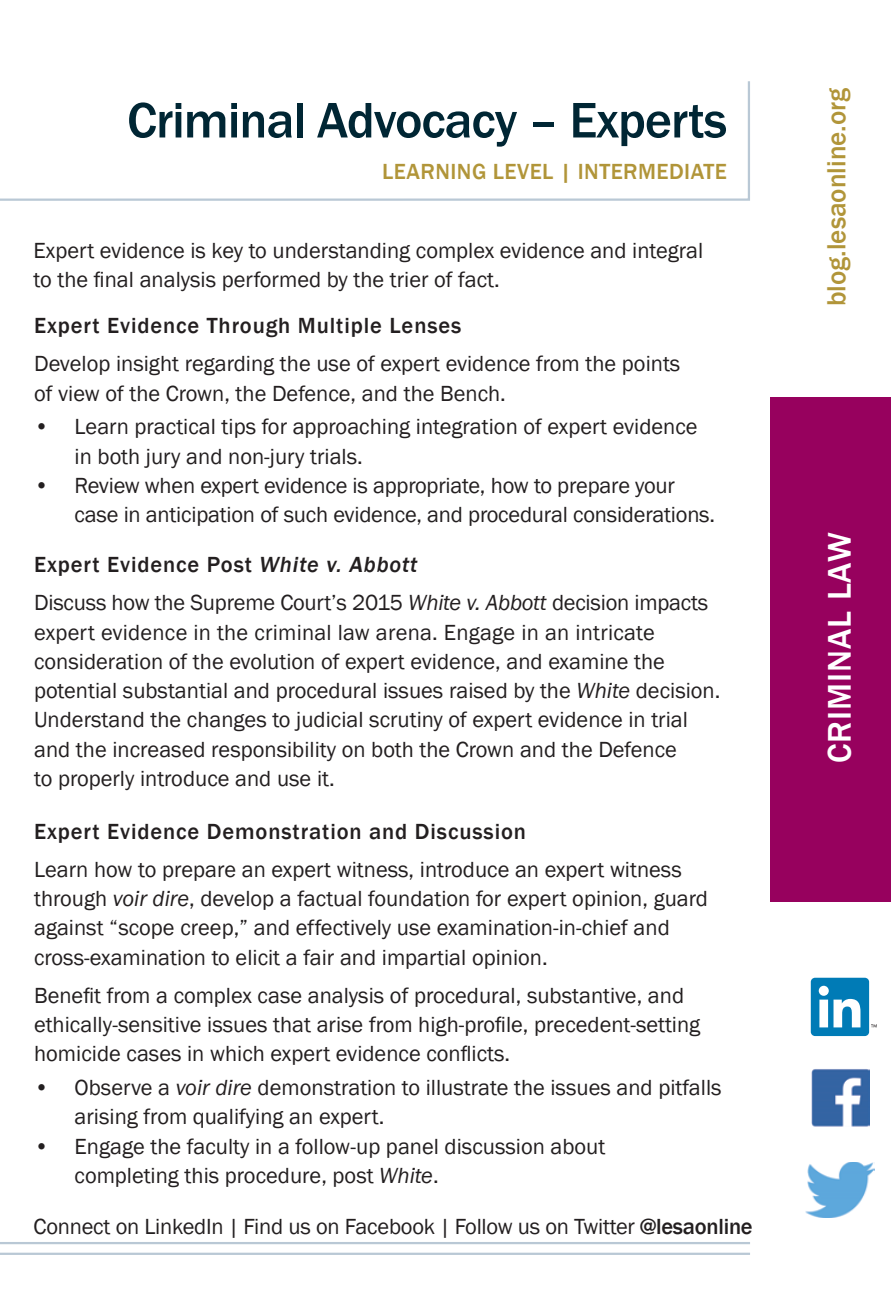
<style>
.page{position:relative;width:891px;height:1296px;background:#fff}
.page>*{position:absolute;margin:0;border:0;box-sizing:border-box;transform-origin:0 0}
.t1{font:500 51.75px "Franklin Gothic";letter-spacing:-.02em;color:#002634}
.t2{font:500 33.75px "Franklin Gothic";letter-spacing:.03em;color:#fff}
.t3{font:500 27px "Franklin Gothic";color:#b19539}
.t4{font:22.5px/29.2px "Franklin Gothic";color:#231f20}
.t5{font:500 22.5px "Franklin Gothic";letter-spacing:.04em;color:#231f20}
.t6{font:500 22.5px "Franklin Gothic";letter-spacing:.02em;color:#b19539}
.s1{font-weight:500}
.s2{font-weight:500;font-style:italic}
.s3{font-style:italic}
</style>
<div class="page">
<hr style="left:0;top:1253px;width:750px;height:2px;background:#b9c8d5">
<hr style="left:0;top:1242px;width:750px;height:2px;background:#b9c8d5">
<svg style="left:0;top:81px;width:750px;height:120px"></svg>
<div style="left:770px;top:397px;width:121px;height:504px;background:#97015e"></div>
<img style="left:811px;top:1069px;width:58px;height:58px">
<img style="left:806px;top:1162px;width:68px;height:56px">
<div style="left:811px;top:978px;width:58px;height:58px;background:#007bb6;border-radius:4px"></div>
<svg style="left:819px;top:986px;width:41px;height:41px"></svg>
<svg style="left:871px;top:1024px;width:6px;height:3px"></svg>
<h1 class="t1" style="left:127px;top:88px;width:602px">Criminal Advocacy – Experts</h1>
<p class="t6" style="left:382px;top:157px;width:346px">LEARNING LEVEL | INTERMEDIATE</p>
<p class="t4" style="left:34px;top:236px;width:671px">Expert evidence is key to understanding complex evidence and integral to the final analysis performed by the trier of fact.</p>
<p class="t5" style="left:34px;top:312px;width:429px">Expert Evidence Through Multiple Lenses</p>
<p class="t4" style="left:34px;top:350px;width:648px">Develop insight regarding the use of expert evidence from the points of view of the Crown, the Defence, and the Bench.</p>
<p class="t4" style="left:75px;top:413px;width:625px;text-indent:-40px">• Learn practical tips for approaching integration of expert evidence in both jury and non-jury trials.</p>
<p class="t4" style="left:75px;top:471px;width:642px;text-indent:-40px">• Review when expert evidence is appropriate, how to prepare your case in anticipation of such evidence, and procedural considerations.</p>
<p class="t4" style="left:34px;top:546px;width:676px;line-height:38.2px"><span class="s1">Expert Evidence Post</span> <span class="s2">White v. Abbott<br></span>Discuss how the Supreme Court’s 2015 <span class="s3">White v. Abbott</span> decision impacts</p>
<p class="t4" style="left:34px;top:618px;width:688px">expert evidence in the criminal law arena. Engage in an intricate consideration of the evolution of expert evidence, and examine the potential substantial and procedural issues raised by the <span class="s3">White</span> decision.<br>Understand the changes to judicial scrutiny of expert evidence in trial and the increased responsibility on both the Crown and the Defence<br>to properly introduce and use it.</p>
<p class="t5" style="left:34px;top:817px;width:493px">Expert Evidence Demonstration and Discussion</p>
<p class="t4" style="left:34px;top:855px;width:675px">Learn how to prepare an expert witness, introduce an expert witness through <span class="s3">voir dire</span>, develop a factual foundation for expert opinion, guard against “scope creep,” and effectively use examination-in-chief and cross-examination to elicit a fair and impartial opinion.</p>
<p class="t4" style="left:34px;top:981px;width:668px">Benefit from a complex case analysis of procedural, substantive, and ethically-sensitive issues that arise from high-profile, precedent-setting homicide cases in which expert evidence conflicts.</p>
<p class="t4" style="left:75px;top:1073px;width:649px;text-indent:-40px">• Observe a <span class="s3">voir dire</span> demonstration to illustrate the issues and pitfalls arising from qualifying an expert.</p>
<p class="t4" style="left:75px;top:1132px;width:532px;text-indent:-40px">• Engage the faculty in a follow-up panel discussion about completing this procedure, post <span class="s3">White</span>.</p>
<p class="t4" style="left:34px;top:1213px;width:721px">Connect on LinkedIn | Find us on Facebook | Follow us on Twitter <span class="s1">@lesaonline</span></p>
<p class="t3" style="left:820px;top:306px;width:220px;rotate:-90deg">blog.lesaonline.org</p>
<h2 class="t2" style="left:819px;top:763px;width:232px;rotate:-90deg">CRIMINAL LAW</h2>
</div>
